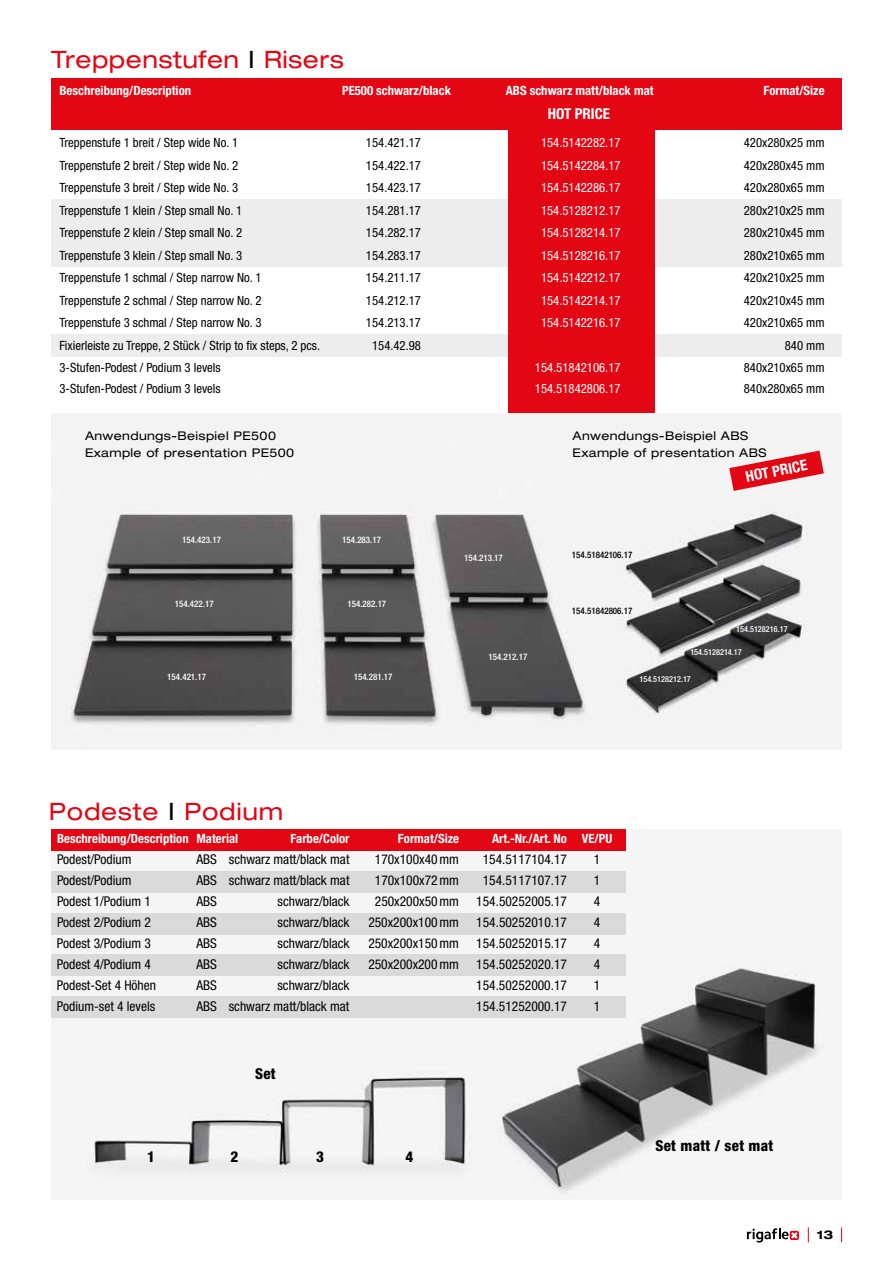
<style>
.page{position:relative;width:893px;height:1263px;background:#fff}
.page>*{position:absolute;margin:0;border:0;box-sizing:border-box;transform-origin:0 0}
.t1{font:expanded 24px "Helvetica Neue";letter-spacing:.02em;color:#e30613}
.t2{font:800 condensed 15px "Helvetica Neue";letter-spacing:.02em;color:#000}
.t3{font:700 condensed 15px "Helvetica Neue";color:#fff}
.t4{font:condensed 13.5px "Helvetica Neue";color:#000}
.t5{font:condensed 12.75px "Helvetica Neue";color:#000}
.t6{font:condensed 12.75px "Helvetica Neue";color:#fff}
.t7{font:700 condensed 12.75px "Helvetica Neue";color:#fff}
.t8{font:expanded 12px "Helvetica Neue";letter-spacing:.03em;color:#000}
.t9{font:700 expanded 12px "Helvetica Neue";color:#000}
.t10{font:500 condensed 9px "Helvetica Neue";color:#fff}
.t11{font:500 condensed 9px "Helvetica Neue";color:#000}
.t12{font:500 condensed 8.25px "Helvetica Neue";color:#fff}
.s1{color:#000}
</style>
<div class="page">
<div style="left:790px;top:1231px;width:9px;height:9px;background:#e30613;border-radius:2px"></div>
<svg style="left:747px;top:1228px;width:51px;height:14px"></svg>
<svg style="left:808px;top:1227px;width:1px;height:15px"></svg>
<svg style="left:841px;top:1227px;width:1px;height:15px"></svg>
<img style="left:51px;top:829px;width:774px;height:370px">
<div style="left:51px;top:871px;width:574px;height:21px;background:#dadada"></div>
<div style="left:51px;top:829px;width:574px;height:21px;background:#e30613"></div>
<div style="left:51px;top:913px;width:574px;height:21px;background:#dadada"></div>
<div style="left:51px;top:954px;width:574px;height:21px;background:#dadada"></div>
<div style="left:51px;top:997px;width:574px;height:21px;background:#dadada"></div>
<div style="left:51px;top:334px;width:791px;height:23px;background:#ededed"></div>
<div style="left:51px;top:199px;width:791px;height:68px;background:#ededed"></div>
<div style="left:508px;top:114px;width:147px;height:307px;background:#e30613"></div>
<div style="left:51px;top:79px;width:791px;height:51px;background:#e30613"></div>
<img style="left:51px;top:414px;width:791px;height:335px">
<svg style="left:729px;top:451px;width:95px;height:40px"></svg>
<h1 class="t1" style="left:51px;top:45px;width:294px">Treppenstufen <span class="s1">I</span> Risers</h1>
<p class="t7" style="left:60px;top:82px;width:133px">Beschreibung/Description</p>
<p class="t7" style="left:342px;top:82px;width:110px">PE500 schwarz/black</p>
<p class="t7" style="left:506px;top:82px;width:149px">ABS schwarz matt/black mat</p>
<p class="t7" style="left:763px;top:82px;width:63px">Format/Size</p>
<p class="t3" style="left:548px;top:104px;width:64px">HOT PRICE</p>
<p class="t5" style="left:60px;top:135px;width:180px">Treppenstufe 1 breit / Step wide No. 1</p>
<p class="t5" style="left:366px;top:135px;width:57px">154.421.17</p>
<p class="t6" style="left:541px;top:135px;width:81px">154.5142282.17</p>
<p class="t5" style="left:744px;top:135px;width:82px">420x280x25 mm</p>
<p class="t5" style="left:60px;top:158px;width:180px">Treppenstufe 2 breit / Step wide No. 2</p>
<p class="t5" style="left:366px;top:158px;width:57px">154.422.17</p>
<p class="t6" style="left:541px;top:158px;width:81px">154.5142284.17</p>
<p class="t5" style="left:744px;top:158px;width:82px">420x280x45 mm</p>
<p class="t5" style="left:60px;top:180px;width:180px">Treppenstufe 3 breit / Step wide No. 3</p>
<p class="t5" style="left:366px;top:180px;width:57px">154.423.17</p>
<p class="t6" style="left:541px;top:180px;width:81px">154.5142286.17</p>
<p class="t5" style="left:744px;top:180px;width:82px">420x280x65 mm</p>
<p class="t5" style="left:60px;top:203px;width:184px">Treppenstufe 1 klein / Step small No. 1</p>
<p class="t5" style="left:366px;top:203px;width:57px">154.281.17</p>
<p class="t6" style="left:541px;top:203px;width:81px">154.5128212.17</p>
<p class="t5" style="left:744px;top:203px;width:82px">280x210x25 mm</p>
<p class="t5" style="left:60px;top:225px;width:184px">Treppenstufe 2 klein / Step small No. 2</p>
<p class="t5" style="left:366px;top:225px;width:57px">154.282.17</p>
<p class="t6" style="left:541px;top:225px;width:81px">154.5128214.17</p>
<p class="t5" style="left:744px;top:225px;width:82px">280x210x45 mm</p>
<p class="t5" style="left:60px;top:248px;width:184px">Treppenstufe 3 klein / Step small No. 3</p>
<p class="t5" style="left:366px;top:248px;width:57px">154.283.17</p>
<p class="t6" style="left:541px;top:248px;width:81px">154.5128216.17</p>
<p class="t5" style="left:744px;top:248px;width:82px">280x210x65 mm</p>
<p class="t5" style="left:60px;top:270px;width:204px">Treppenstufe 1 schmal / Step narrow No. 1</p>
<p class="t5" style="left:366px;top:270px;width:57px">154.211.17</p>
<p class="t6" style="left:541px;top:270px;width:81px">154.5142212.17</p>
<p class="t5" style="left:744px;top:270px;width:82px">420x210x25 mm</p>
<p class="t5" style="left:60px;top:293px;width:204px">Treppenstufe 2 schmal / Step narrow No. 2</p>
<p class="t5" style="left:366px;top:293px;width:57px">154.212.17</p>
<p class="t6" style="left:541px;top:293px;width:81px">154.5142214.17</p>
<p class="t5" style="left:744px;top:293px;width:82px">420x210x45 mm</p>
<p class="t5" style="left:60px;top:315px;width:204px">Treppenstufe 3 schmal / Step narrow No. 3</p>
<p class="t5" style="left:366px;top:315px;width:57px">154.213.17</p>
<p class="t6" style="left:541px;top:315px;width:81px">154.5142216.17</p>
<p class="t5" style="left:744px;top:315px;width:82px">420x210x65 mm</p>
<p class="t5" style="left:60px;top:338px;width:262px">Fixierleiste zu Treppe, 2 Stück / Strip to fix steps, 2 pcs.</p>
<p class="t5" style="left:372px;top:338px;width:50px">154.42.98</p>
<p class="t5" style="left:785px;top:338px;width:41px">840 mm</p>
<p class="t5" style="left:60px;top:360px;width:163px">3-Stufen-Podest / Podium 3 levels</p>
<p class="t6" style="left:535px;top:360px;width:87px">154.51842106.17</p>
<p class="t5" style="left:744px;top:360px;width:82px">840x210x65 mm</p>
<p class="t5" style="left:60px;top:381px;width:163px">3-Stufen-Podest / Podium 3 levels</p>
<p class="t6" style="left:535px;top:381px;width:87px">154.51842806.17</p>
<p class="t5" style="left:744px;top:381px;width:82px">840x280x65 mm</p>
<p class="t8" style="left:85px;top:429px;width:192px">Anwendungs-Beispiel PE500</p>
<p class="t8" style="left:573px;top:429px;width:177px">Anwendungs-Beispiel ABS</p>
<p class="t8" style="left:85px;top:445px;width:211px">Example of presentation PE500</p>
<p class="t8" style="left:573px;top:445px;width:195px">Example of presentation ABS</p>
<p class="t3" style="left:744px;top:468px;width:64px;rotate:-11deg">HOT PRICE</p>
<p class="t10" style="left:182px;top:534px;width:40px">154.423.17</p>
<p class="t10" style="left:342px;top:534px;width:40px">154.283.17</p>
<p class="t10" style="left:464px;top:552px;width:40px">154.213.17</p>
<p class="t11" style="left:572px;top:550px;width:62px">154.51842106.17</p>
<p class="t10" style="left:175px;top:598px;width:40px">154.422.17</p>
<p class="t10" style="left:347px;top:598px;width:40px">154.282.17</p>
<p class="t11" style="left:572px;top:605px;width:62px">154.51842806.17</p>
<p class="t12" style="left:736px;top:624px;width:53px">154.5128216.17</p>
<p class="t10" style="left:488px;top:651px;width:40px">154.212.17</p>
<p class="t12" style="left:690px;top:647px;width:53px">154.5128214.17</p>
<p class="t10" style="left:167px;top:671px;width:40px">154.421.17</p>
<p class="t10" style="left:354px;top:671px;width:40px">154.281.17</p>
<p class="t12" style="left:639px;top:674px;width:53px">154.5128212.17</p>
<h1 class="t1" style="left:49px;top:797px;width:236px">Podeste <span class="s1">I</span> Podium</h1>
<p class="t7" style="left:57px;top:831px;width:183px">Beschreibung/Description Material</p>
<p class="t7" style="left:291px;top:831px;width:60px">Farbe/Color</p>
<p class="t7" style="left:398px;top:831px;width:63px">Format/Size</p>
<p class="t7" style="left:492px;top:831px;width:122px">Art.-Nr./Art. No VE/PU</p>
<p class="t4" style="left:57px;top:852px;width:76px">Podest/Podium</p>
<p class="t4" style="left:197px;top:852px;width:154px">ABS schwarz matt/black mat</p>
<p class="t4" style="left:375px;top:852px;width:86px">170x100x40 mm</p>
<p class="t4" style="left:483px;top:852px;width:86px">154.5117104.17</p>
<p class="t4" style="left:594px;top:852px;width:8px">1</p>
<p class="t4" style="left:57px;top:873px;width:76px">Podest/Podium</p>
<p class="t4" style="left:197px;top:873px;width:154px">ABS schwarz matt/black mat</p>
<p class="t4" style="left:375px;top:873px;width:86px">170x100x72 mm</p>
<p class="t4" style="left:483px;top:873px;width:86px">154.5117107.17</p>
<p class="t4" style="left:594px;top:873px;width:8px">1</p>
<p class="t4" style="left:57px;top:894px;width:95px">Podest 1/Podium 1</p>
<p class="t4" style="left:197px;top:894px;width:22px">ABS</p>
<p class="t4" style="left:278px;top:894px;width:73px">schwarz/black</p>
<p class="t4" style="left:375px;top:894px;width:86px">250x200x50 mm</p>
<p class="t4" style="left:476px;top:894px;width:92px">154.50252005.17</p>
<p class="t4" style="left:594px;top:894px;width:8px">4</p>
<p class="t4" style="left:57px;top:915px;width:95px">Podest 2/Podium 2</p>
<p class="t4" style="left:196px;top:915px;width:22px">ABS</p>
<p class="t4" style="left:278px;top:915px;width:73px">schwarz/black</p>
<p class="t4" style="left:368px;top:915px;width:92px">250x200x100 mm</p>
<p class="t4" style="left:476px;top:915px;width:92px">154.50252010.17</p>
<p class="t4" style="left:594px;top:915px;width:8px">4</p>
<p class="t4" style="left:57px;top:936px;width:95px">Podest 3/Podium 3</p>
<p class="t4" style="left:196px;top:936px;width:22px">ABS</p>
<p class="t4" style="left:277px;top:936px;width:73px">schwarz/black</p>
<p class="t4" style="left:368px;top:936px;width:92px">250x200x150 mm</p>
<p class="t4" style="left:476px;top:936px;width:92px">154.50252015.17</p>
<p class="t4" style="left:594px;top:936px;width:8px">4</p>
<p class="t4" style="left:57px;top:957px;width:95px">Podest 4/Podium 4</p>
<p class="t4" style="left:196px;top:957px;width:22px">ABS</p>
<p class="t4" style="left:277px;top:957px;width:73px">schwarz/black</p>
<p class="t4" style="left:368px;top:957px;width:92px">250x200x200 mm</p>
<p class="t4" style="left:476px;top:957px;width:92px">154.50252020.17</p>
<p class="t4" style="left:594px;top:957px;width:8px">4</p>
<p class="t4" style="left:57px;top:978px;width:101px">Podest-Set 4 Höhen</p>
<p class="t4" style="left:196px;top:978px;width:22px">ABS</p>
<p class="t4" style="left:277px;top:978px;width:73px">schwarz/black</p>
<p class="t4" style="left:476px;top:978px;width:92px">154.50252000.17</p>
<p class="t4" style="left:594px;top:978px;width:8px">1</p>
<p class="t4" style="left:57px;top:999px;width:100px">Podium-set 4 levels</p>
<p class="t4" style="left:196px;top:999px;width:154px">ABS schwarz matt/black mat</p>
<p class="t4" style="left:476px;top:999px;width:92px">154.51252000.17</p>
<p class="t4" style="left:594px;top:999px;width:8px">1</p>
<p class="t2" style="left:255px;top:1064px;width:22px">Set</p>
<p class="t2" style="left:147px;top:1147px;width:9px">1</p>
<p class="t2" style="left:230px;top:1147px;width:9px">2</p>
<p class="t2" style="left:316px;top:1147px;width:9px">3</p>
<p class="t2" style="left:405px;top:1147px;width:9px">4</p>
<p class="t2" style="left:655px;top:1136px;width:119px">Set matt / set mat</p>
<p class="t9" style="left:817px;top:1228px;width:18px">13</p>
</div>
